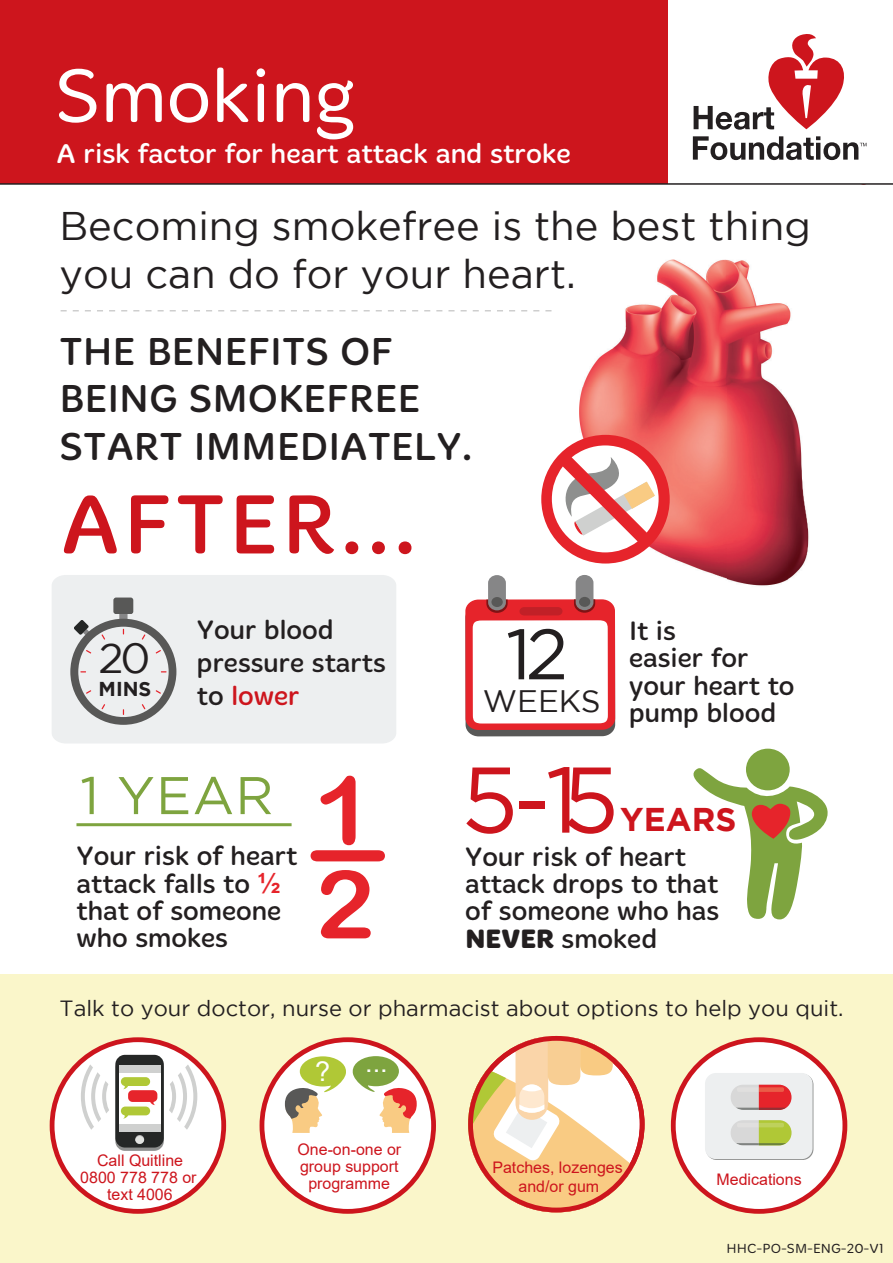
<style>
.page{position:relative;width:893px;height:1263px;background:#fff}
.page>*{position:absolute;margin:0;border:0;box-sizing:border-box;transform-origin:0 0}
.t1{font:94.95px/94.3px "Arial Rounded MT Bold";color:#e6242b;scale:1.05 1}
.t2{font:93px "Gotham";color:#cd151d}
.t3{font:85.8px "Merge";letter-spacing:.04em;color:#cd151d}
.t4{font:300 77.85px "Merge";color:#fff}
.t5{font:71.1px "Gotham";color:#231f20}
.t6{font:52.95px "Gotham";color:#7ea43f}
.t7{font:42px "Gotham";color:#231f20}
.t8{font:39.9px/47.8px "Gotham";color:#231f20}
.t9{font:39.9px/47.8px "Merge";color:#231f20}
.t10{font:700 32.85px "Gotham";color:#cd151d}
.t11{font:31.05px "Gotham";color:#231f20}
.t12{font:27.9px "Merge";color:#fff}
.t13{font:27.3px/27.3px "Merge";color:#231f20}
.t14{font:27.15px "Arial";color:#fff}
.t15{font:21.9px "Gotham";color:#231f20}
.t16{font:700 20.1px "Gotham";color:#231f20}
.t17{font:15.9px/16.8px "Arial";color:#cd151d;text-align:center}
.t18{font:15.9px "Wingdings";color:#cd151d}
.t19{font:300 13.5px "Merge";color:#231f20}
.s1{color:#cd151d}
.s2{font-family:"Arial";font-weight:700;color:#e6242b}
.s3{font-weight:700}
</style>
<div class="page">
<div style="left:0;top:974px;width:893px;height:289px;background:#faf6ca"></div>
<svg style="left:50px;top:1037px;width:176px;height:177px"></svg>
<svg style="left:260px;top:1037px;width:176px;height:177px"></svg>
<svg style="left:468px;top:1036px;width:177px;height:176px"></svg>
<svg style="left:671px;top:1037px;width:176px;height:177px"></svg>
<img style="left:575px;top:259px;width:234px;height:331px">
<svg style="left:541px;top:435px;width:129px;height:128px"></svg>
<svg style="left:0;top:0;width:893px;height:185px;background:#d2373e"></svg>
<svg style="left:61px;top:310px;width:491px;height:1px"></svg>
<div style="left:52px;top:575px;width:344px;height:168px;background:#edeff0"></div>
<svg style="left:70px;top:598px;width:106px;height:127px;background:#cccccd"></svg>
<svg style="left:465px;top:599px;width:150px;height:137px"></svg>
<div style="left:488px;top:575px;width:18px;height:35px;background:#868687;border-radius:8px"></div>
<div style="left:576px;top:575px;width:17px;height:35px;background:#868687;border-radius:8px"></div>
<div style="left:491px;top:597px;width:12px;height:10px;background:#585857;border-radius:50%"></div>
<div style="left:579px;top:597px;width:11px;height:10px;background:#585857;border-radius:50%"></div>
<svg style="left:311px;top:850px;width:74px;height:11px"></svg>
<hr style="left:76px;top:823px;width:216px;height:3px;background:#7ea43f">
<div style="left:746px;top:749px;width:44px;height:41px;background:#7ea43f;border-radius:50%"></div>
<svg style="left:693px;top:766px;width:135px;height:153px"></svg>
<svg style="left:694px;top:31px;width:153px;height:99px"></svg>
<svg style="left:693px;top:136px;width:173px;height:24px"></svg>
<h3 class="t4" style="left:55px;top:51px;width:302px">Smoking</h3>
<p class="t12" style="left:57px;top:138px;width:516px">A risk factor for heart attack and stroke</p>
<h3 class="t8" style="left:59px;top:201px;width:753px">Becoming smokefree is the best thing you can do for your heart.</h3>
<h3 class="t9" style="left:59px;top:329px;width:415px">THE BENEFITS OF<br>BEING SMOKEFREE<br>START IMMEDIATELY.</h3>
<h3 class="t3" style="left:61px;top:476px;width:357px">AFTER...</h3>
<p class="t18" style="left:858px;top:171px;width:13px">●</p>
<h3 class="t7" style="left:99px;top:635px;width:53px">20</h3>
<p class="t16" style="left:99px;top:677px;width:54px">MINS</p>
<p class="t13" style="left:197px;top:614px;width:190px;line-height:32.8px">Your blood pressure starts to <span class="s1">lower</span></p>
<p class="t13" style="left:629px;top:618px;width:167px">It is<br>easier for your heart to pump blood</p>
<h3 class="t5" style="left:506px;top:615px;width:64px">12</h3>
<p class="t11" style="left:483px;top:683px;width:119px">WEEKS</p>
<h3 class="t6" style="left:80px;top:766px;width:195px">1 YEAR</h3>
<p class="t13" style="left:76px;top:843px;width:222px">Your risk of heart attack falls to <span class="s2">½ </span>that of someone who smokes</p>
<h1 class="t1" style="left:314px;top:762px;width:59px">1<br>2</h1>
<h2 class="t2" style="left:461px;top:748px;width:159px">5 -15</h2>
<p class="t10" style="left:620px;top:800px;width:118px">YEARS</p>
<p class="t13" style="left:465px;top:844px;width:256px">Your risk of heart attack drops to that of someone who has<br><span class="s3">NEVER</span> smoked</p>
<p class="t15" style="left:59px;top:996px;width:786px">Talk to your doctor, nurse or pharmacist about options to help you quit.</p>
<p class="t17" style="left:80px;top:1152px;width:118px">Call Quitline<br>0800 778 778 or text 4006</p>
<p class="t14" style="left:315px;top:1053px;width:17px">?</p>
<p class="t14" style="left:365px;top:1044px;width:24px">...</p>
<p class="t17" style="left:297px;top:1141px;width:105px">One-on-one or group support programme</p>
<p class="t17" style="left:492px;top:1158px;width:132px;line-height:18.9px">Patches, lozenges and/or gum</p>
<p class="t17" style="left:716px;top:1171px;width:87px">Medications</p>
<p class="t19" style="left:727px;top:1240px;width:158px">HHC-PO-SM-ENG-20-V1</p>
</div>
